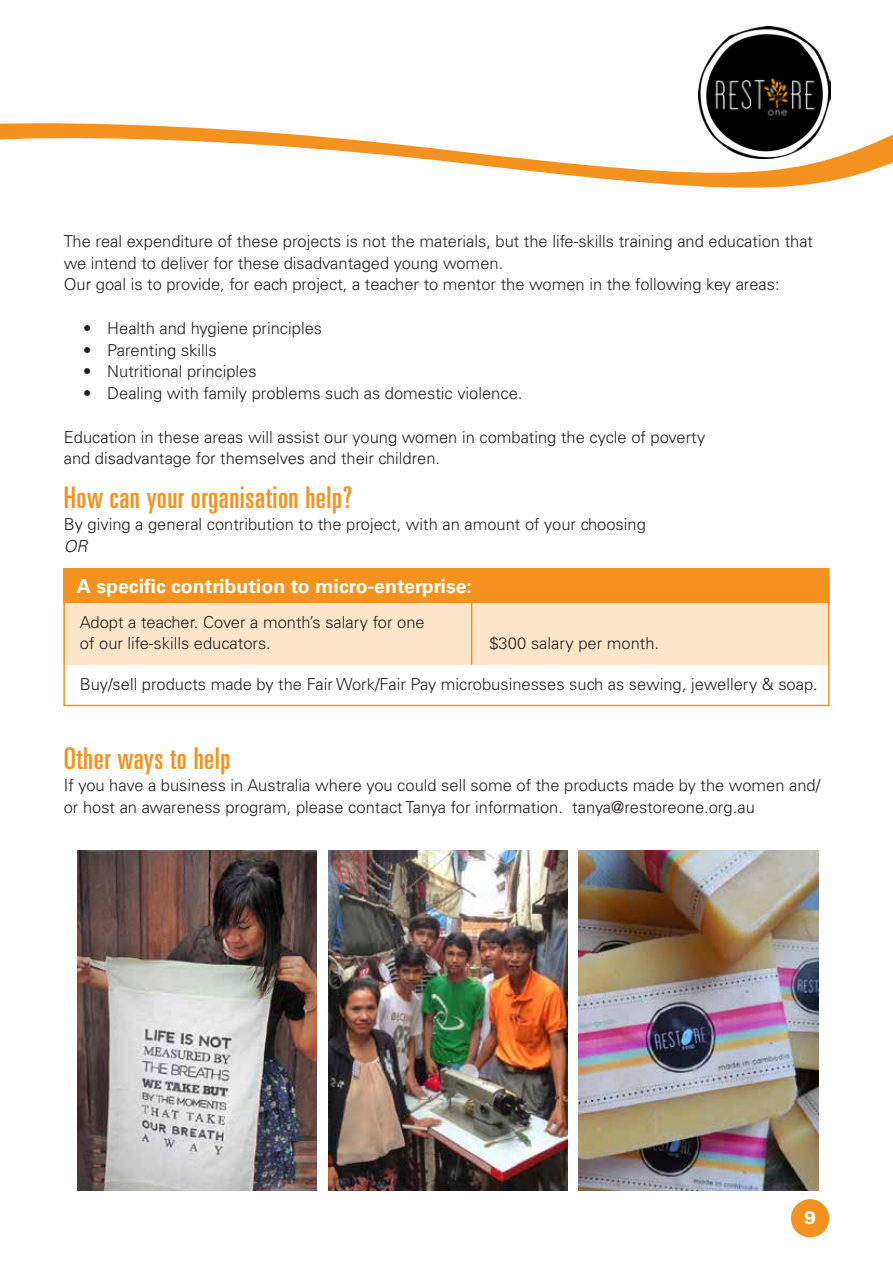
<style>
.page{position:relative;width:893px;height:1263px;background:#fff}
.page>*{position:absolute;margin:0;border:0;box-sizing:border-box;transform-origin:0 0}
.t1{font:ultra-condensed 30px "Univers";letter-spacing:.02em;color:#f3921f}
.t2{font:700 19.5px "Univers";color:#fff}
.t3{font:900 18px "Univers";color:#fff}
.t4{font:300 16.5px/21.8px "Univers";color:#231f20}
.t5{font:italic 300 16.5px "Univers";color:#231f20}
</style>
<div class="page">
<svg style="left:0;top:123px;width:893px;height:62px"></svg>
<svg style="left:694px;top:123px;width:140px;height:35px"></svg>
<img style="left:698px;top:26px;width:133px;height:133px">
<div style="left:791px;top:1199px;width:38px;height:38px;background:#f3921f;border-radius:50%"></div>
<div style="left:63px;top:603px;width:766px;height:61px;background:#fde5ca"></div>
<div style="left:63px;top:569px;width:766px;height:34px;background:#f3921f"></div>
<div style="left:63px;top:569px;width:767px;height:137px;border:2px solid #f3921f"></div>
<hr style="left:471px;top:602px;width:1px;height:62px;background:#f3921f">
<img style="left:328px;top:850px;width:239px;height:340px">
<img style="left:78px;top:850px;width:239px;height:340px">
<img style="left:579px;top:850px;width:239px;height:340px">
<p class="t4" style="left:64px;top:230px;width:751px">The real expenditure of these projects is not the materials, but the life-skills training and education that we intend to deliver for these disadvantaged young women.<br>Our goal is to provide, for each project, a teacher to mentor the women in the following key areas:</p>
<p class="t4" style="left:83px;top:317px;width:240px">• Health and hygiene principles</p>
<p class="t4" style="left:83px;top:339px;width:135px">• Parenting skills</p>
<p class="t4" style="left:83px;top:361px;width:175px">• Nutritional principles</p>
<p class="t4" style="left:83px;top:382px;width:441px">• Dealing with family problems such as domestic violence.</p>
<p class="t4" style="left:64px;top:426px;width:643px">Education in these areas will assist our young women in combating the cycle of poverty and disadvantage for themselves and their children.</p>
<h1 class="t1" style="left:64px;top:480px;width:290px">How can your organisation help?</h1>
<p class="t4" style="left:64px;top:513px;width:584px">By giving a general contribution to the project, with an amount of your choosing</p>
<p class="t5" style="left:64px;top:536px;width:25px">OR</p>
<p class="t2" style="left:77px;top:575px;width:397px">A specific contribution to micro-enterprise:</p>
<p class="t4" style="left:80px;top:611px;width:346px">Adopt a teacher. Cover a month’s salary for one of our life-skills educators.</p>
<p class="t4" style="left:489px;top:632px;width:171px">$300 salary per month.</p>
<p class="t4" style="left:80px;top:673px;width:739px">Buy/sell products made by the Fair Work/Fair Pay microbusinesses such as sewing, jewellery &amp; soap.</p>
<h1 class="t1" style="left:64px;top:741px;width:168px">Other ways to help</h1>
<p class="t4" style="left:64px;top:774px;width:758px">If you have a business in Australia where you could sell some of the products made by the women and/ or host an awareness program, please contact Tanya for information. tanya@restoreone.org.au</p>
<p class="t3" style="left:804px;top:1206px;width:14px">9</p>
</div>
